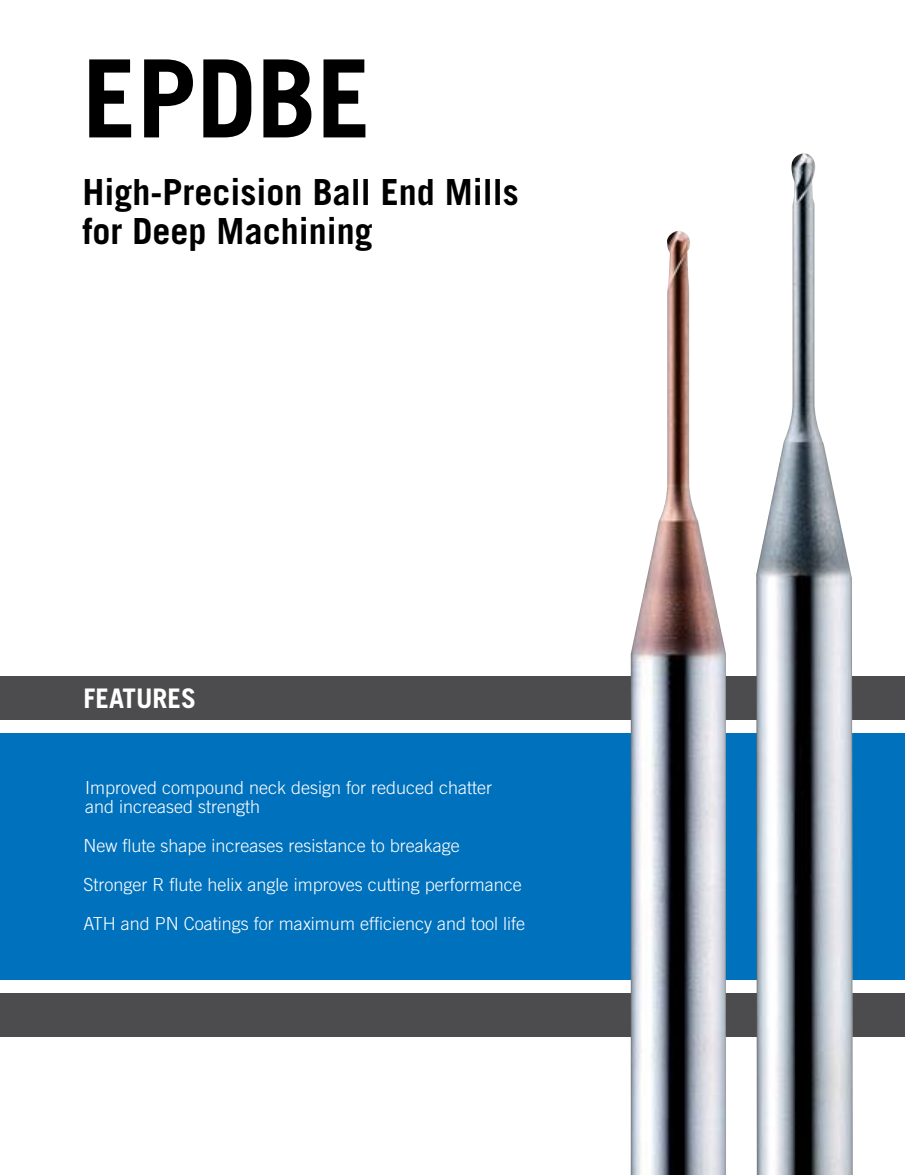
<style>
.page{position:relative;width:905px;height:1175px;background:#fff}
.page>*{position:absolute;margin:0;border:0;box-sizing:border-box;transform-origin:0 0}
.t1{font:700 108px "Trade Gothic";color:#000}
.t2{font:700 36px/39px "Trade Gothic";color:#000}
.t3{font:700 27px "Trade Gothic";color:#fff}
.t4{font:300 18px/39px "Trade Gothic";color:#fff}
</style>
<div class="page">
<div style="left:0;top:733px;width:904px;height:246px;background:#0071bc"></div>
<div style="left:0;top:676px;width:904px;height:43px;background:#4c4c4e"></div>
<div style="left:0;top:993px;width:904px;height:44px;background:#4c4c4e"></div>
<img style="left:756px;top:153px;width:96px;height:1021px">
<img style="left:630px;top:231px;width:96px;height:943px">
<h1 class="t1" style="left:82px;top:33px;width:290px">EPDBE</h1>
<h2 class="t2" style="left:82px;top:172px;width:438px">High-Precision Ball End Mills for Deep Machining</h2>
<h3 class="t3" style="left:84px;top:681px;width:114px">FEATURES</h3>
<p class="t4" style="left:85px;top:777px;width:409px;line-height:19.5px">Improved compound neck design for reduced chatter and increased strength</p>
<p class="t4" style="left:83px;top:826px;width:443px">New flute shape increases resistance to breakage<br>Stronger R flute helix angle improves cutting performance<br>ATH and PN Coatings for maximum efficiency and tool life</p>
</div>
